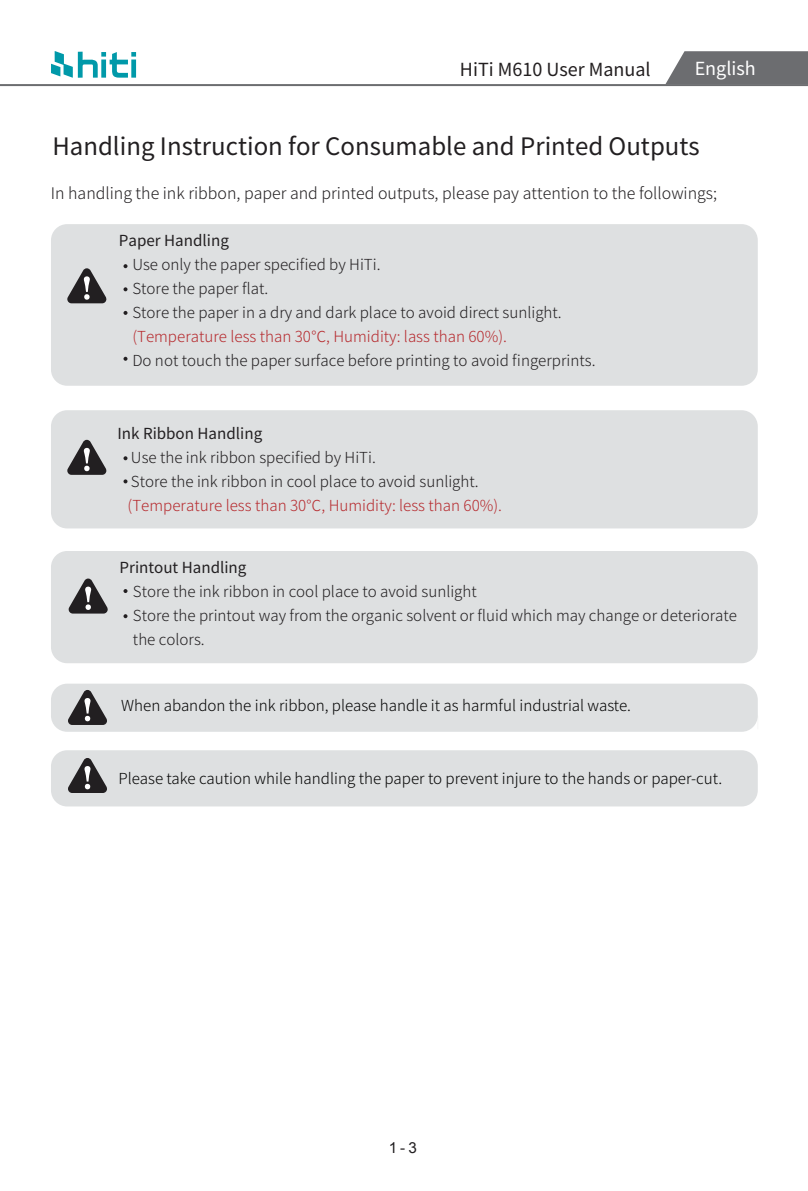
<style>
.page{position:relative;width:808px;height:1191px;background:#fff}
.page>*{position:absolute;margin:0;border:0;box-sizing:border-box;transform-origin:0 0}
.t1{font:24px "Noto Sans CJ Ktc";color:#221f21}
.t2{font:18px "Noto Sans CJ Ktc";color:#231f20}
.t3{font:18px "Noto Sans CJ Ktc";color:#fff}
.t4{font:300 16px "Noto Sans CJ Ktc";color:#221f21}
.t5{font:300 15.2px/24px "Noto Sans CJ Ktc";color:#221f21}
.t6{font:300 15.2px "Noto Sans CJ Ktc";color:#030303}
.t7{font:300 15.2px "Noto Sans CJ Ktc";color:#b62a2e}
.t8{font:15.2px "Noto Sans CJ Ktc";color:#221f21}
.t9{font:15.2px "Arial";color:#221f21}
</style>
<div class="page">
<div style="left:51px;top:224px;width:707px;height:162px;background:#dee0e1;border-radius:16px"></div>
<svg style="left:123px;top:264px;width:4px;height:4px"></svg>
<svg style="left:123px;top:287px;width:4px;height:4px"></svg>
<svg style="left:123px;top:311px;width:4px;height:4px"></svg>
<svg style="left:123px;top:357px;width:4px;height:4px"></svg>
<div style="left:51px;top:410px;width:707px;height:118px;background:#dee0e1;border-radius:16px"></div>
<svg style="left:123px;top:456px;width:4px;height:4px"></svg>
<svg style="left:123px;top:479px;width:4px;height:4px"></svg>
<div style="left:51px;top:551px;width:707px;height:112px;background:#dee0e1;border-radius:16px"></div>
<svg style="left:123px;top:589px;width:4px;height:4px"></svg>
<svg style="left:123px;top:614px;width:4px;height:4px"></svg>
<div style="left:51px;top:683px;width:707px;height:49px;background:#dee0e1;border-radius:16px"></div>
<div style="left:51px;top:750px;width:707px;height:56px;background:#dee0e1;border-radius:16px"></div>
<svg style="left:67px;top:268px;width:39px;height:35px"></svg>
<svg style="left:67px;top:440px;width:39px;height:35px"></svg>
<svg style="left:69px;top:578px;width:39px;height:35px"></svg>
<svg style="left:68px;top:690px;width:39px;height:35px"></svg>
<svg style="left:68px;top:758px;width:39px;height:35px"></svg>
<hr style="left:0;top:84px;width:808px;height:2px;background:#6c6d70">
<svg style="left:51px;top:51px;width:85px;height:27px"></svg>
<svg style="left:665px;top:51px;width:143px;height:33px"></svg>
<p class="t2" style="left:460px;top:59px;width:192px">HiTi M610 User Manual</p>
<p class="t3" style="left:695px;top:58px;width:63px">English</p>
<h1 class="t1" style="left:52px;top:133px;width:649px">Handling Instruction for Consumable and Printed Outputs</h1>
<p class="t4" style="left:51px;top:184px;width:668px">In handling the ink ribbon, paper and printed outputs, please pay attention to the followings;</p>
<p class="t8" style="left:119px;top:232px;width:112px">Paper Handling</p>
<p class="t5" style="left:132px;top:253px;width:431px">Use only the paper specified by HiTi.<br>Store the paper flat.<br>Store the paper in a dry and dark place to avoid direct sunlight.</p>
<p class="t7" style="left:132px;top:328px;width:376px">(Temperature less than 30℃, Humidity: lass than 60%).</p>
<p class="t5" style="left:132px;top:349px;width:465px">Do not touch the paper surface before printing to avoid fingerprints.</p>
<p class="t8" style="left:117px;top:424px;width:146px">Ink Ribbon Handling</p>
<p class="t5" style="left:131px;top:445px;width:349px">Use the ink ribbon specified by HiTi.<br>Store the ink ribbon in cool place to avoid sunlight.</p>
<p class="t7" style="left:128px;top:496px;width:376px">(Temperature less than 30℃, Humidity: less than 60%).</p>
<p class="t8" style="left:119px;top:559px;width:128px">Printout Handling</p>
<p class="t5" style="left:133px;top:580px;width:606px">Store the ink ribbon in cool place to avoid sunlight<br>Store the printout way from the organic solvent or fluid which may change or deteriorate the colors.</p>
<p class="t6" style="left:121px;top:696px;width:511px">When abandon the ink ribbon, please handle it as harmful industrial waste.</p>
<p class="t6" style="left:119px;top:770px;width:605px">Please take caution while handling the paper to prevent injure to the hands or paper-cut.</p>
<p class="t9" style="left:389px;top:1137px;width:30px">1-3</p>
</div>
